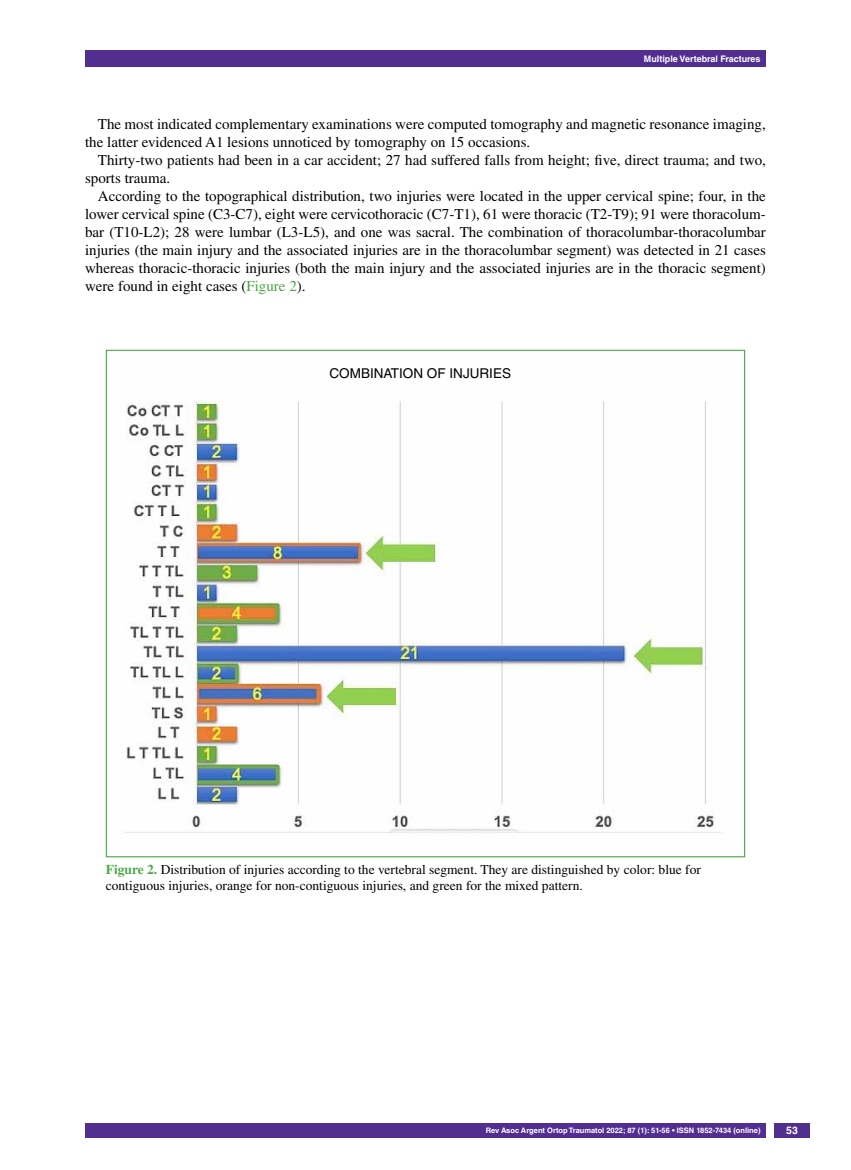
<style>
.page{position:relative;width:851px;height:1170px;background:#fff}
.page>*{position:absolute;margin:0;border:0;box-sizing:border-box;transform-origin:0 0}
.t1{font:15px/18px "Times LT Std";color:#000}
.t2{font:13.5px/16.2px "Times LT Std";color:#000}
.t3{font:13.5px "Helvetica LT Std";color:#000}
.t4{font:700 10.5px "Helvetica LT Std";color:#fff}
.t5{font:700 9px "Helvetica LT Std";color:#fff}
.t6{font:700 7.5px "Helvetica LT Std";color:#fff}
.s1{color:#49a942}
.s2{font-weight:700;color:#49a942}
</style>
<div class="page">
<div style="left:85px;top:50px;width:680px;height:17px;background:#522e91"></div>
<div style="left:85px;top:1123px;width:680px;height:14px;background:#522e91"></div>
<div style="left:774px;top:1123px;width:35px;height:14px;background:#522e91"></div>
<img style="left:126px;top:401px;width:595px;height:432px">
<p class="t5" style="left:643px;top:53px;width:118px">Multiple Vertebral Fractures</p>
<p class="t1" style="left:85px;top:115px;width:682px;text-indent:13px">The most indicated complementary examinations were computed tomography and magnetic resonance imaging, the latter evidenced A1 lesions unnoticed by tomography on 15 occasions.</p>
<p class="t1" style="left:85px;top:151px;width:682px;text-indent:13px">Thirty-two patients had been in a car accident; 27 had suffered falls from height; five, direct trauma; and two, sports trauma.</p>
<p class="t1" style="left:85px;top:187px;width:682px;text-align:justify;text-indent:13px">According to the topographical distribution, two injuries were located in the upper cervical spine; four, in the lower cervical spine (C3-C7), eight were cervicothoracic (C7-T1), 61 were thoracic (T2-T9); 91 were thoracolum&shy;bar (T10-L2); 28 were lumbar (L3-L5), and one was sacral. The combination of thoracolumbar-thoracolumbar injuries (the main injury and the associated injuries are in the thoracolumbar segment) was detected in 21 cases whereas thoracic-thoracic injuries (both the main injury and the associated injuries are in the thoracic segment) were found in eight cases (<span class="s1">Figure 2</span>).</p>
<p class="t3" style="left:329px;top:365px;width:183px">COMBINATION OF INJURIES</p>
<p class="t2" style="left:106px;top:861px;width:596px"><span class="s2">Figure 2.</span> Distribution of injuries according to the vertebral segment. They are distinguished by color: blue for contiguous injuries, orange for non-contiguous injuries, and green for the mixed pattern.</p>
<p class="t6" style="left:486px;top:1125px;width:276px">Rev Asoc Argent Ortop Traumatol 2022; 87 (1): 51-56 • ISSN 1852-7434 (online)</p>
<p class="t4" style="left:786px;top:1124px;width:13px">53</p>
</div>
